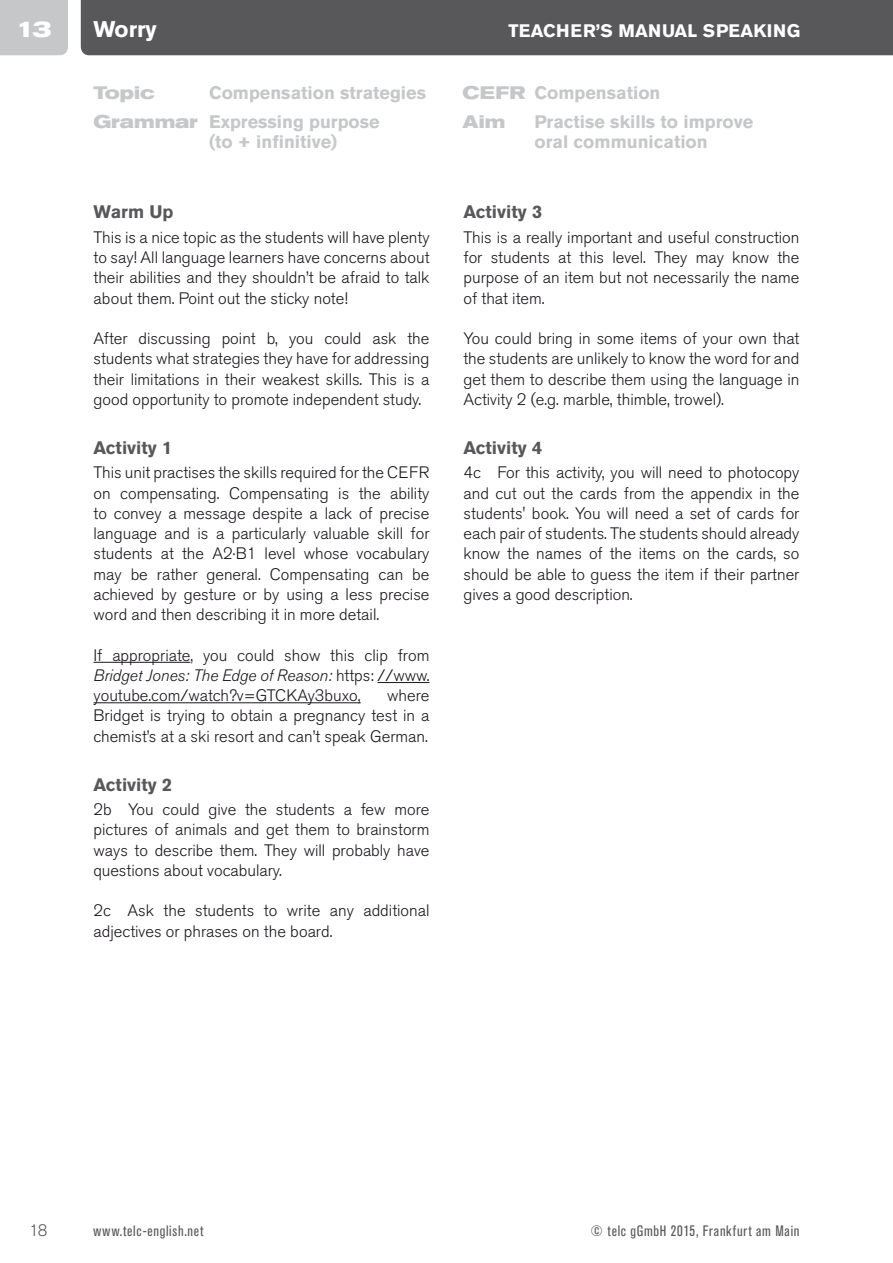
<style>
.page{position:relative;width:893px;height:1263px;background:#fff}
.page>*{position:absolute;margin:0;border:0;box-sizing:border-box;transform-origin:0 0}
.t1{font:700 22.5px "Akzidenz Grotesk Pro";color:#fff}
.t2{font:700 expanded 22.5px "Akzidenz Grotesk Pro";color:#fff}
.t3{font:700 18px "Akzidenz Grotesk Pro";color:#c6c7c9}
.t4{font:700 18px "Akzidenz Grotesk Pro";color:#58585a}
.t5{font:700 18px "Akzidenz Grotesk Pro";letter-spacing:.01em;color:#fff}
.t6{font:700 expanded 18px "Akzidenz Grotesk Pro";color:#c6c7c9}
.t7{font:300 16.5px/20.2px "Akzidenz Grotesk Pro";color:#1a171c;text-align:justify}
.t8{font:300 16.5px "Akzidenz Grotesk Pro";color:#58585a}
.t9{font:condensed 15px "Akzidenz Grotesk Pro";letter-spacing:.05em;color:#58585a}
.s1{font-stretch:expanded}
.s2{font-style:italic}
</style>
<div class="page">
<div style="left:81px;top:0;width:812px;height:55px;background:#58585a"></div>
<div style="left:0;top:0;width:68px;height:55px;background:#c6c7c9"></div>
<hr style="left:94px;top:662px;width:96px;height:1px;background:#1a171c">
<hr style="left:378px;top:682px;width:51px;height:1px;background:#1a171c">
<hr style="left:94px;top:702px;width:267px;height:1px;background:#1a171c">
<h1 class="t2" style="left:16px;top:14px;width:37px">13</h1>
<p class="t5" style="left:509px;top:19px;width:293px">TEACHER’S MANUAL SPEAKING</p>
<h1 class="t1" style="left:94px;top:15px;width:65px">Worry</h1>
<p class="t6" style="left:94px;top:81px;width:63px">Topic</p>
<p class="t3" style="left:209px;top:81px;width:218px">Compensation strategies</p>
<p class="t3" style="left:463px;top:81px;width:199px"><span class="s1">CEFR</span> Compensation</p>
<p class="t3" style="left:94px;top:110px;width:288px"><span class="s1">Grammar</span> Expressing purpose</p>
<p class="t6" style="left:463px;top:110px;width:44px">Aim</p>
<p class="t3" style="left:535px;top:110px;width:220px">Practise skills to improve</p>
<p class="t3" style="left:209px;top:130px;width:130px">(to + infinitive)</p>
<p class="t3" style="left:535px;top:130px;width:175px">oral communication</p>
<p class="t4" style="left:94px;top:200px;width:81px">Warm Up</p>
<p class="t7" style="left:94px;top:227px;width:337px">This is a nice topic as the students will have plenty to say! All language learners have concerns about their abilities and they shouldn’t be afraid to talk about them. Point out the sticky note!</p>
<p class="t7" style="left:94px;top:328px;width:337px">After discussing point b, you could ask the students what strategies they have for addressing their limitations in their weakest skills. This is a good opportunity to promote independent study.</p>
<p class="t4" style="left:94px;top:436px;width:80px">Activity 1</p>
<p class="t7" style="left:94px;top:462px;width:337px">This unit practises the skills required for the CEFR on compensating. Compensating is the ability to convey a message despite a lack of precise language and is a particularly valuable skill for students at the A2·B1 level whose vocabulary may be rather general. Compensating can be achieved by gesture or by using a less precise word and then describing it in more detail.</p>
<p class="t7" style="left:94px;top:645px;width:337px">If appropriate, you could show this clip from <span class="s2">Bridget Jones: The Edge of Reason:</span> https: //www. youtube.com/watch?v=GTCKAy3buxo,</p>
<p class="t7" style="left:94px;top:685px;width:337px;text-indent:294px">where Bridget is trying to obtain a pregnancy test in a chemist’s at a ski resort and can’t speak German.</p>
<p class="t4" style="left:94px;top:773px;width:80px">Activity 2</p>
<p class="t7" style="left:94px;top:799px;width:337px">2b You could give the students a few more pictures of animals and get them to brainstorm ways to describe them. They will probably have questions about vocabulary.</p>
<p class="t7" style="left:94px;top:900px;width:337px">2c Ask the students to write any additional adjectives or phrases on the board.</p>
<p class="t4" style="left:463px;top:200px;width:80px">Activity 3</p>
<p class="t7" style="left:463px;top:227px;width:337px">This is a really important and useful construction for students at this level. They may know the purpose of an item but not necessarily the name of that item.</p>
<p class="t7" style="left:463px;top:328px;width:337px">You could bring in some items of your own that the students are unlikely to know the word for and get them to describe them using the language in Activity 2 (e.g. marble, thimble, trowel).</p>
<p class="t4" style="left:463px;top:436px;width:80px">Activity 4</p>
<p class="t7" style="left:463px;top:462px;width:337px">4c For this activity, you will need to photocopy and cut out the cards from the appendix in the students' book. You will need a set of cards for each pair of students. The students should already know the names of the items on the cards, so should be able to guess the item if their partner gives a good description.</p>
<p class="t8" style="left:29px;top:1219px;width:20px">18</p>
<p class="t9" style="left:94px;top:1221px;width:112px">www.telc-english.net</p>
<p class="t9" style="left:591px;top:1221px;width:210px">© telc gGmbH 2015, Frankfurt am Main</p>
</div>
